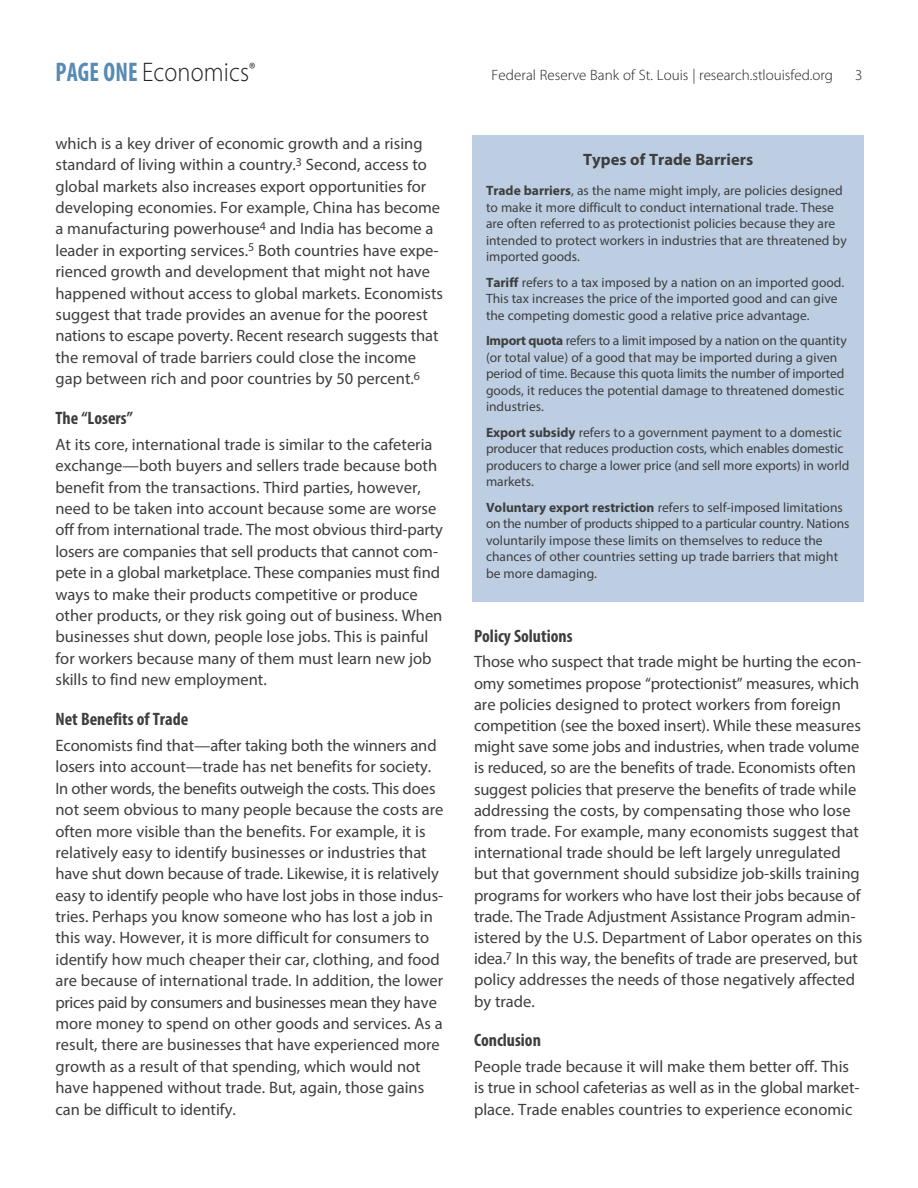
<style>
.page{position:relative;width:918px;height:1188px;background:#fff}
.page>*{position:absolute;margin:0;border:0;box-sizing:border-box;transform-origin:0 0}
.t1{font:300 27px "Myriad Pro";letter-spacing:.005em;color:#231f20;scale:.9 1}
.Section_Head_NEW{font:700 condensed 18px "Myriad Pro";color:#3e3e3f}
.Text{font:16.5px/21.5px "Myriad Pro";color:#3e3e3f}
.Text-2{font:700 16.5px "Myriad Pro";color:#3e3e3f}
.t2{font:300 15px "Myriad Pro";letter-spacing:.005em;color:#231f20}
.Text-3{font:13.5px/16.5px "Myriad Pro";color:#3e3e3f}
.s1{font-weight:700;font-stretch:condensed;color:#578ab4}
.s2{font-weight:700}
</style>
<div class="page">
<div style="left:472px;top:135px;width:392px;height:466px;background:#bdcee2"></div>
<p class="t1" style="left:56px;top:57px;width:224px"><span class="s1">PAGE ONE</span> Economics<sup>®</sup></p>
<p class="t2" style="left:492px;top:67px;width:343px">Federal Reserve Bank of St. Louis | research.stlouisfed.org</p>
<p class="t2" style="left:855px;top:67px;width:9px">3</p>
<p class="Text" style="left:56px;top:132px;width:389px">which is a key driver of economic growth and a rising standard of living within a country.<sup>3</sup> Second, access to global markets also increases export opportunities for developing economies. For example, China has become a manufacturing powerhouse<sup>4</sup> and India has become a leader in exporting services.<sup>5</sup> Both countries have expe&shy;rienced growth and development that might not have happened without access to global markets. Economists suggest that trade provides an avenue for the poorest nations to escape poverty. Recent research suggests that the removal of trade barriers could close the income gap between rich and poor countries by 50 percent.<sup>6</sup></p>
<p class="Section_Head_NEW" style="left:56px;top:407px;width:79px">The “Losers”</p>
<p class="Text" style="left:56px;top:433px;width:389px">At its core, international trade is similar to the cafeteria exchange—both buyers and sellers trade because both benefit from the transactions. Third parties, however, need to be taken into account because some are worse off from international trade. The most obvious third-party losers are companies that sell products that cannot com&shy;pete in a global marketplace. These companies must find ways to make their products competitive or produce other products, or they risk going out of business. When businesses shut down, people lose jobs. This is painful for workers because many of them must learn new job skills to find new employment.</p>
<p class="Section_Head_NEW" style="left:56px;top:708px;width:134px">Net Benefits of Trade</p>
<p class="Text" style="left:56px;top:734px;width:389px">Economists find that—after taking both the winners and losers into account—trade has net benefits for society.<br>In other words, the benefits outweigh the costs. This does not seem obvious to many people because the costs are often more visible than the benefits. For example, it is relatively easy to identify businesses or industries that have shut down because of trade. Likewise, it is relatively easy to identify people who have lost jobs in those indus&shy;tries. Perhaps you know someone who has lost a job in this way. However, it is more difficult for consumers to identify how much cheaper their car, clothing, and food are because of international trade. In addition, the lower prices paid by consumers and businesses mean they have more money to spend on other goods and services. As a result, there are businesses that have experienced more growth as a result of that spending, which would not have happened without trade. But, again, those gains can be difficult to identify.</p>
<p class="Text-2" style="left:583px;top:149px;width:171px">Types of Trade Barriers</p>
<p class="Text-3" style="left:486px;top:182px;width:362px"><span class="s2">Trade barriers</span>, as the name might imply, are policies designed to make it more difficult to conduct international trade. These are often referred to as protectionist policies because they are intended to protect workers in industries that are threatened by imported goods.</p>
<p class="Text-3" style="left:486px;top:274px;width:360px"><span class="s2">Tariff</span> refers to a tax imposed by a nation on an imported good.<br>This tax increases the price of the imported good and can give the competing domestic good a relative price advantage.</p>
<p class="Text-3" style="left:486px;top:332px;width:362px"><span class="s2">Import quota</span> refers to a limit imposed by a nation on the quantity (or total value) of a good that may be imported during a given period of time. Because this quota limits the number of imported goods, it reduces the potential damage to threatened domestic industries.</p>
<p class="Text-3" style="left:486px;top:424px;width:365px"><span class="s2">Export subsidy</span> refers to a government payment to a domestic producer that reduces production costs, which enables domestic producers to charge a lower price (and sell more exports) in world markets.</p>
<p class="Text-3" style="left:486px;top:499px;width:365px"><span class="s2">Voluntary export restriction</span> refers to self-imposed limitations on the number of products shipped to a particular country. Nations voluntarily impose these limits on themselves to reduce the chances of other countries setting up trade barriers that might be more damaging.</p>
<p class="Section_Head_NEW" style="left:474px;top:624px;width:100px">Policy Solutions</p>
<p class="Text" style="left:474px;top:651px;width:390px">Those who suspect that trade might be hurting the econ&shy;omy sometimes propose “protectionist” measures, which are policies designed to protect workers from foreign competition (see the boxed insert). While these measures might save some jobs and industries, when trade volume is reduced, so are the benefits of trade. Economists often suggest policies that preserve the benefits of trade while addressing the costs, by compensating those who lose from trade. For example, many economists suggest that international trade should be left largely unregulated but that government should subsidize job-skills training programs for workers who have lost their jobs because of trade. The Trade Adjustment Assistance Program admin&shy;istered by the U.S. Department of Labor operates on this idea.<sup>7</sup> In this way, the benefits of trade are preserved, but policy addresses the needs of those negatively affected by trade.</p>
<p class="Section_Head_NEW" style="left:474px;top:1029px;width:68px">Conclusion</p>
<p class="Text" style="left:474px;top:1056px;width:387px">People trade because it will make them better off. This is true in school cafeterias as well as in the global market&shy;place. Trade enables countries to experience economic</p>
</div>
